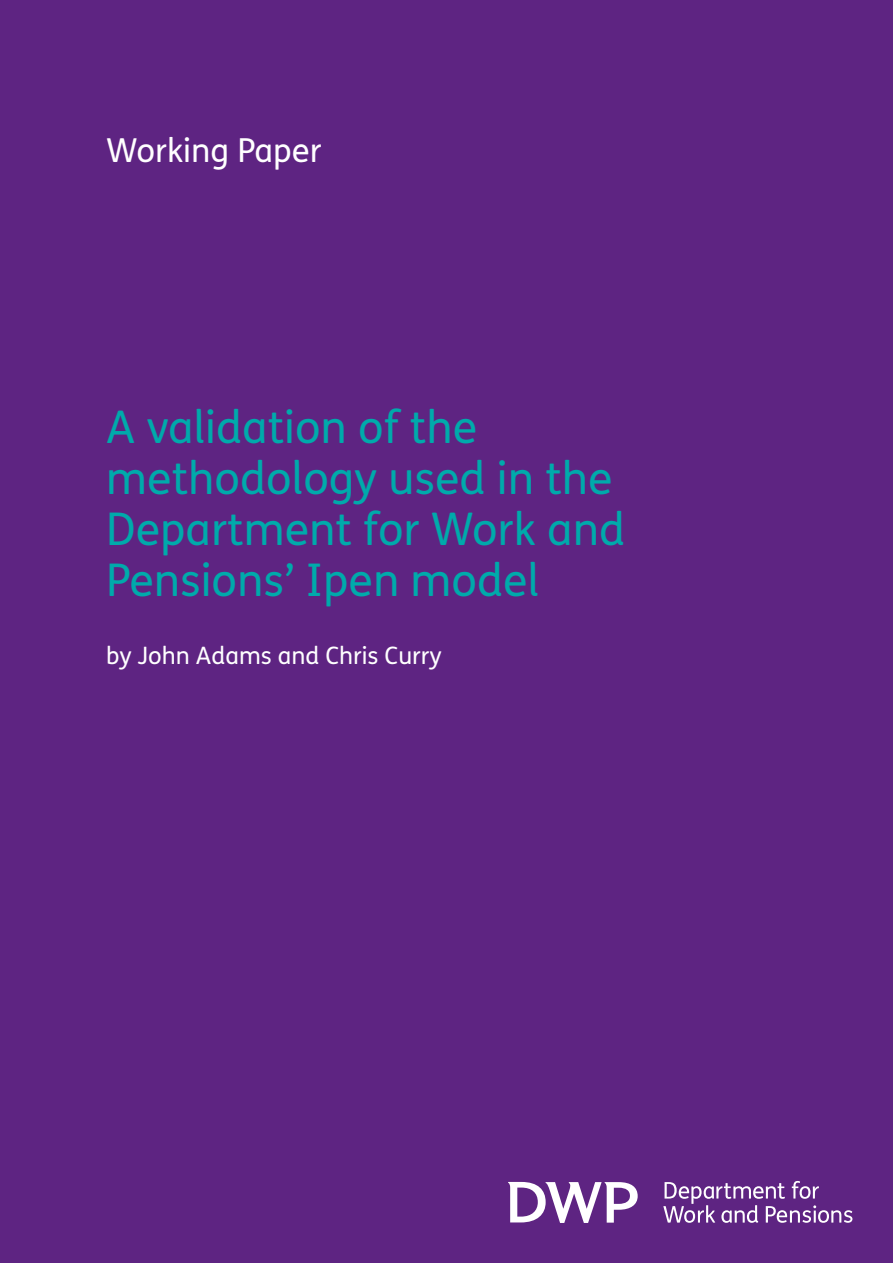
<style>
.page{position:relative;width:893px;height:1263px;background:#5e2482}
.page>*{position:absolute;margin:0;border:0;box-sizing:border-box;transform-origin:0 0}
.Main_title{font:45px/51px "FS Me";color:#00aaab}
.t1{font:33px "FS Me";color:#fff}
.Authors{font:24px "FS Me";color:#fff}
</style>
<div class="page">
<svg style="left:508px;top:1181px;width:345px;height:42px"></svg>
<p class="t1" style="left:106px;top:127px;width:217px">Working Paper</p>
<p class="Main_title" style="left:106px;top:401px;width:520px">A validation of the methodology used in the<br>Department for Work and<br>Pensions’ Ipen model</p>
<p class="Authors" style="left:106px;top:639px;width:337px">by John Adams and Chris Curry</p>
</div>
